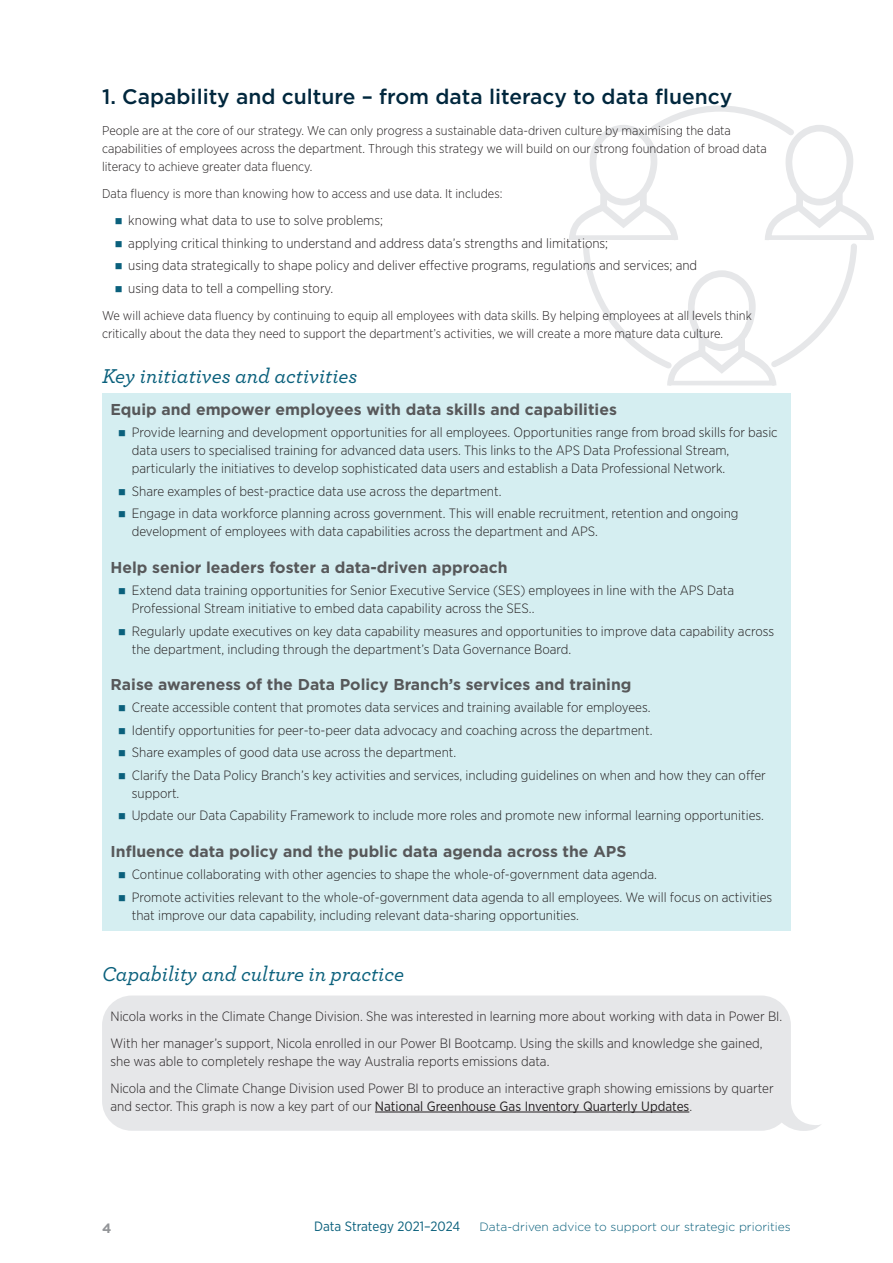
<style>
.page{position:relative;width:893px;height:1263px;background:#fff}
.page>*{position:absolute;margin:0;border:0;box-sizing:border-box;transform-origin:0 0}
.t1{font:italic 500 21px "Archer";color:#0a607c}
.t2{font:500 21px "Gotham";color:#01273d}
.t3{font:700 15.75px "Gotham";color:#57585a}
.t4{font:300 13.5px/18px "Gotham Narrow";color:#231f20}
.t5{font:13.5px "Gotham Narrow";color:#0a607c}
.t6{font:700 13.5px "Gotham";color:#939598}
.t7{font:300 12.75px/18px "Gotham Narrow";color:#231f20}
.t8{font:300 12px "Gotham";color:#0a607c}
.s1{color:#0a607c}
.s2{font-weight:400}
</style>
<div class="page">
<div style="left:102px;top:995px;width:719px;height:136px;background:#e6e7e9"></div>
<svg style="left:569px;top:105px;width:305px;height:281px"></svg>
<div style="left:102px;top:394px;width:689px;height:37px;background:#d5eef1"></div>
<div style="left:102px;top:418px;width:689px;height:71px;background:#d5eef1"></div>
<div style="left:102px;top:476px;width:689px;height:35px;background:#d5eef1"></div>
<div style="left:102px;top:499px;width:689px;height:53px;background:#d5eef1"></div>
<div style="left:102px;top:552px;width:689px;height:37px;background:#d5eef1"></div>
<div style="left:102px;top:576px;width:689px;height:52px;background:#d5eef1"></div>
<div style="left:102px;top:616px;width:689px;height:53px;background:#d5eef1"></div>
<div style="left:102px;top:669px;width:689px;height:37px;background:#d5eef1"></div>
<div style="left:102px;top:693px;width:689px;height:35px;background:#d5eef1"></div>
<div style="left:102px;top:715px;width:689px;height:35px;background:#d5eef1"></div>
<div style="left:102px;top:738px;width:689px;height:35px;background:#d5eef1"></div>
<div style="left:102px;top:760px;width:689px;height:53px;background:#d5eef1"></div>
<div style="left:102px;top:801px;width:689px;height:35px;background:#d5eef1"></div>
<div style="left:102px;top:836px;width:689px;height:37px;background:#d5eef1"></div>
<div style="left:102px;top:860px;width:689px;height:34px;background:#d5eef1"></div>
<div style="left:102px;top:882px;width:689px;height:49px;background:#d5eef1"></div>
<hr style="left:375px;top:1112px;width:314px;height:1px;background:#231f20">
<h2 class="t2" style="left:102px;top:82px;width:632px">1. Capability and culture – from data literacy to data fluency</h2>
<p class="t7" style="left:102px;top:121px;width:666px">People are at the core of our strategy. We can only progress a sustainable data-driven culture by maximising the data capabilities of employees across the department. Through this strategy we will build on our strong foundation of broad data literacy to achieve greater data fluency.</p>
<p class="t7" style="left:102px;top:184px;width:402px">Data fluency is more than knowing how to access and use data. It includes:</p>
<p class="t4" style="left:115px;top:211px;width:270px"><span class="s1">■</span> knowing what data to use to solve problems;</p>
<p class="t4" style="left:115px;top:233px;width:495px"><span class="s1">■</span> applying critical thinking to understand and address data’s strengths and limitations;</p>
<p class="t4" style="left:115px;top:256px;width:584px"><span class="s1">■</span> using data strategically to shape policy and deliver effective programs, regulations and services; and</p>
<p class="t4" style="left:115px;top:278px;width:220px"><span class="s1">■</span> using data to tell a compelling story.</p>
<p class="t7" style="left:102px;top:306px;width:651px">We will achieve data fluency by continuing to equip all employees with data skills. By helping employees at all levels think critically about the data they need to support the department’s activities, we will create a more mature data culture.</p>
<h3 class="t1" style="left:102px;top:360px;width:257px">Key initiatives and activities</h3>
<h4 class="t3" style="left:111px;top:399px;width:508px">Equip and empower employees with data skills and capabilities</h4>
<p class="t4" style="left:132px;top:423px;width:647px;text-indent:-14px"><span class="s1">■</span> Provide learning and development opportunities for all employees. Opportunities range from broad skills for basic data users to specialised training for advanced data users. This links to the APS Data Professional Stream, particularly the initiatives to develop sophisticated data users and establish a Data Professional Network.</p>
<p class="t4" style="left:118px;top:482px;width:385px"><span class="s1">■</span> Share examples of best-practice data use across the department.</p>
<p class="t4" style="left:132px;top:504px;width:608px;text-indent:-14px"><span class="s1">■</span> Engage in data workforce planning across government. This will enable recruitment, retention and ongoing development of employees with data capabilities across the department and APS.</p>
<h4 class="t3" style="left:111px;top:557px;width:399px">Help senior leaders foster a data-driven approach</h4>
<p class="t4" style="left:132px;top:581px;width:604px;text-indent:-14px"><span class="s1">■</span> Extend data training opportunities for Senior Executive Service (SES) employees in line with the APS Data<br>Professional Stream initiative to embed data capability across the SES..</p>
<p class="t4" style="left:132px;top:621px;width:644px;text-indent:-14px"><span class="s1">■</span> Regularly update executives on key data capability measures and opportunities to improve data capability across the department, including through the department’s Data Governance Board.</p>
<h4 class="t3" style="left:111px;top:674px;width:522px">Raise awareness of the Data Policy Branch’s services and training</h4>
<p class="t4" style="left:118px;top:698px;width:534px"><span class="s1">■</span> Create accessible content that promotes data services and training available for employees.</p>
<p class="t4" style="left:118px;top:721px;width:536px"><span class="s1">■</span> Identify opportunities for peer-to-peer data advocacy and coaching across the department.</p>
<p class="t4" style="left:118px;top:743px;width:340px"><span class="s1">■</span> Share examples of good data use across the department.</p>
<p class="t4" style="left:132px;top:766px;width:635px;text-indent:-14px"><span class="s1">■</span> Clarify the Data Policy Branch’s key activities and services, including guidelines on when and how they can offer support.</p>
<p class="t4" style="left:118px;top:806px;width:647px"><span class="s1">■</span> Update our Data Capability Framework to include more roles and promote new informal learning opportunities.</p>
<h4 class="t3" style="left:111px;top:841px;width:517px">Influence data policy and the public data agenda across the APS</h4>
<p class="t4" style="left:118px;top:865px;width:540px"><span class="s1">■</span> Continue collaborating with other agencies to shape the whole-of-government data agenda.</p>
<p class="t4" style="left:132px;top:887px;width:642px;text-indent:-14px"><span class="s1">■</span> Promote activities relevant to the whole-of-government data agenda to all employees. We will focus on activities that improve our data capability, including relevant data-sharing opportunities.</p>
<h3 class="t1" style="left:102px;top:959px;width:304px">Capability and culture in practice</h3>
<p class="t4" style="left:111px;top:1006px;width:673px">Nicola works in the Climate Change Division. She was interested in learning more about working with data in Power BI.</p>
<p class="t4" style="left:111px;top:1033px;width:654px">With her manager’s support, Nicola enrolled in our Power BI Bootcamp. Using the skills and knowledge she gained, she was able to completely reshape the way Australia reports emissions data.</p>
<p class="t4" style="left:111px;top:1078px;width:665px">Nicola and the Climate Change Division used Power BI to produce an interactive graph showing emissions by quarter and sector. This graph is now a key part of our <span class="s2">National Greenhouse Gas Inventory Quarterly Updates</span>.</p>
<p class="t6" style="left:102px;top:1219px;width:11px">4</p>
<p class="t5" style="left:314px;top:1218px;width:148px">Data Strategy 2021–2024</p>
<p class="t8" style="left:479px;top:1219px;width:313px">Data-driven advice to support our strategic priorities</p>
</div>
